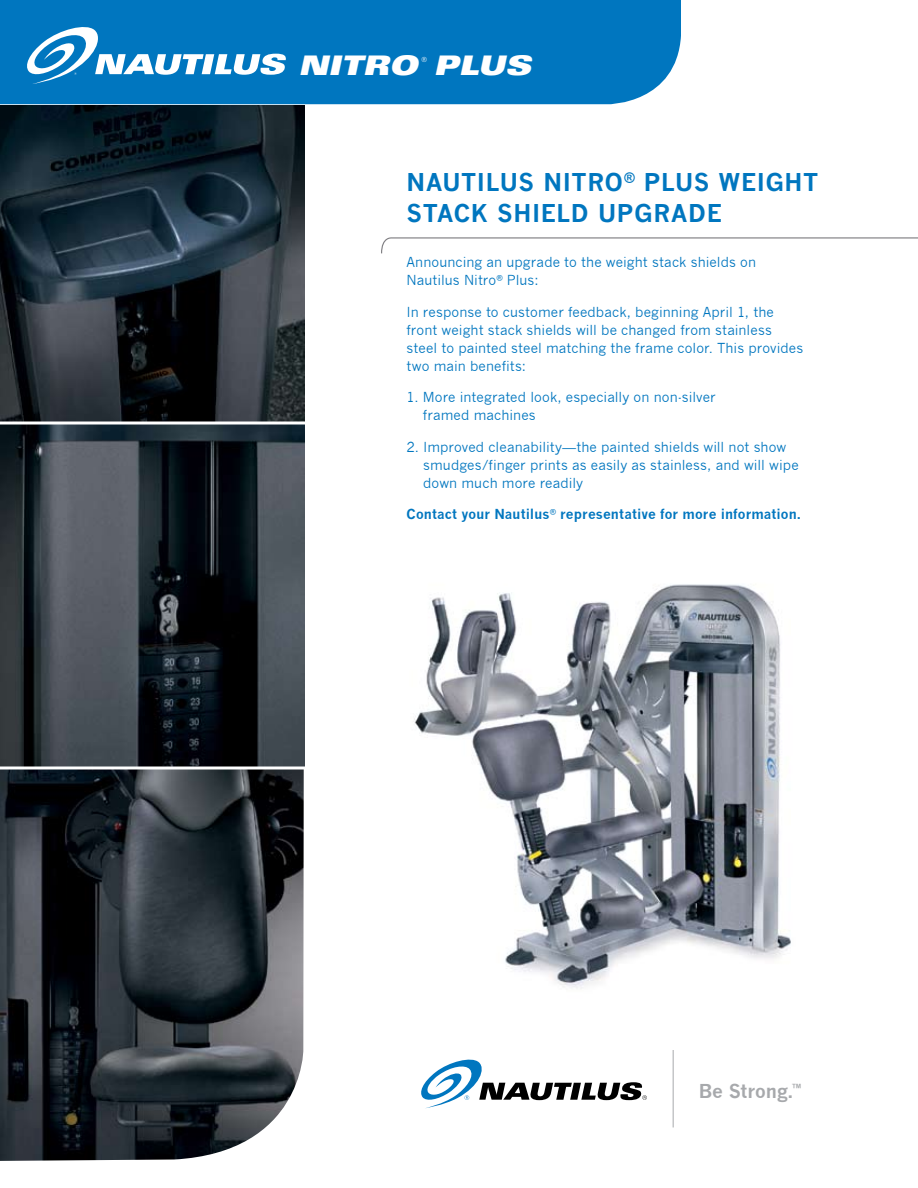
<style>
.page{position:relative;width:918px;height:1188px;background:#fff}
.page>*{position:absolute;margin:0;border:0;box-sizing:border-box;transform-origin:0 0}
.t1{font:italic 900 expanded 27px "Univers";letter-spacing:-.005em;color:#fff}
.t2{font:700 24px "News Gothic";letter-spacing:.03em;color:#0076bf}
.t3{font:700 18.75px "News Gothic";letter-spacing:-.005em;color:#a7a9ac}
.t4{font:13.5px/18px "News Gothic";letter-spacing:.005em;color:#0076bf}
.t5{font:700 13.5px "News Gothic";letter-spacing:.005em;color:#0076bf}
.t6{font:300 condensed 7.05px "Univers";color:#fff}
</style>
<div class="page">
<img style="left:0;top:770px;width:304px;height:391px">
<div style="left:0;top:0;width:681px;height:104px;background:#0076bf"></div>
<svg style="left:27px;top:27px;width:260px;height:57px"></svg>
<hr style="left:673px;top:1050px;width:1px;height:77px;background:#a7a9ac">
<svg style="left:421px;top:1060px;width:226px;height:48px"></svg>
<svg style="left:381px;top:237px;width:537px;height:17px"></svg>
<img style="left:0;top:105px;width:305px;height:317px">
<svg style="left:0;top:424px;width:305px;height:342px;background:#2f353c"></svg>
<svg style="left:0;top:766px;width:305px;height:4px"></svg>
<img style="left:414px;top:584px;width:377px;height:405px">
<h1 class="t1" style="left:299px;top:49px;width:121px">NITRO</h1>
<p class="t6" style="left:421px;top:55px;width:7px">®</p>
<h1 class="t1" style="left:433px;top:49px;width:100px">PLUS</h1>
<h2 class="t2" style="left:406px;top:167px;width:85px">Nautilus</h2>
<h2 class="t2" style="left:544px;top:167px;width:117px">Nitro<sup>®</sup>Plus</h2>
<h2 class="t2" style="left:719px;top:167px;width:101px">Weight</h2>
<h2 class="t2" style="left:407px;top:199px;width:107px">Stac k shiel</h2>
<h2 class="t2" style="left:571px;top:199px;width:149px">d u pgrade</h2>
<p class="t4" style="left:406px;top:253px;width:351px">Announcing an upgrade to the weight stack shields on<br>Nautilus Nitro<sup>®</sup> Plus:</p>
<p class="t4" style="left:406px;top:303px;width:398px">In response to customer feedback, beginning April 1, the front weight stack shields will be changed from stainless steel to painted steel matching the frame color. This provides two main benefits:</p>
<p class="t4" style="left:423px;top:388px;width:294px;text-indent:-16px">1. More integrated look, especially on non-silver framed machines</p>
<p class="t4" style="left:423px;top:438px;width:377px;text-indent:-17px">2. Improved cleanability—the painted shields will not show smudges/finger prints as easily as stainless, and will wipe down much more readily</p>
<p class="t5" style="left:406px;top:506px;width:396px">Contact your Nautilus<sup>®</sup> representative for more information.</p>
<h3 class="t3" style="left:699px;top:1080px;width:105px">Be Strong.<sup>™</sup></h3>
</div>
